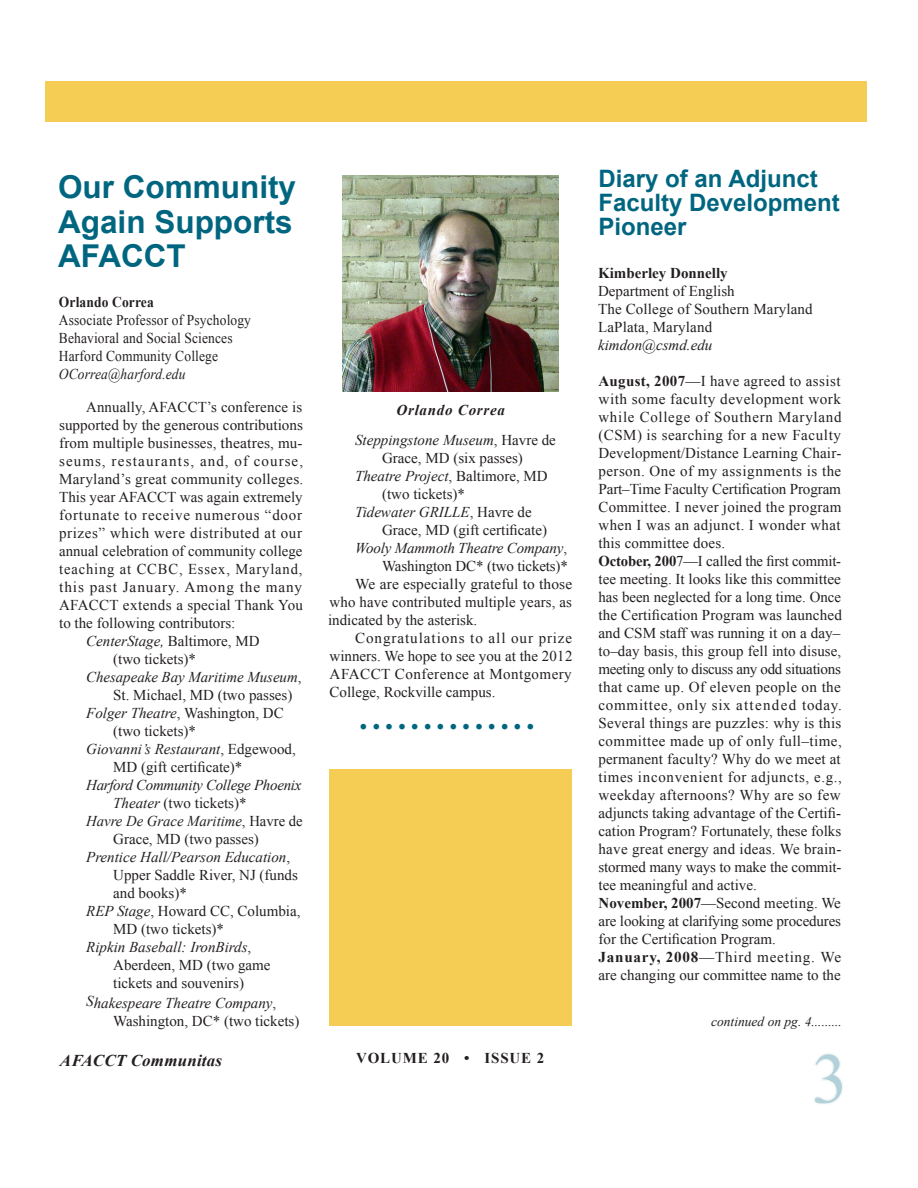
<style>
.page{position:relative;width:918px;height:1188px;background:#fff}
.page>*{position:absolute;margin:0;border:0;box-sizing:border-box;transform-origin:0 0}
.t1{font:72px "Times New Roman";color:#b3d1d9}
.t2{font:700 31.5px/34.5px "Arial";color:#006680}
.t3{font:700 24px "Arial";color:#006680}
.t4{font:22.5px "Times New Roman";color:#006680}
.t5{font:italic 700 16.5px "Times New Roman";letter-spacing:.01em;color:#231f20}
.t6{font:15px/18px "Times New Roman";letter-spacing:.01em;color:#231f20}
.t7{font:15px "Times New Roman";letter-spacing:.03em;color:#231f20}
.t8{font:15px "Times New Roman";letter-spacing:-.01em;color:#231f20}
.t9{font:15px "Times New Roman";letter-spacing:.05em;color:#231f20}
.t10{font:italic 15px/18px "Times New Roman";color:#231f20}
.t11{font:15px "Times New Roman";letter-spacing:.01em;color:#231f20;scale:.9 1}
.t12{font:15px "Times New Roman";letter-spacing:.04em;color:#231f20}
.t13{font:15px "Times New Roman";letter-spacing:.06em;color:#231f20}
.t14{font:italic 15px/18px "Times New Roman";letter-spacing:-.02em;color:#231f20}
.t15{font:15px "Times New Roman";letter-spacing:-.02em;color:#231f20}
.t16{font:15px "Times New Roman";letter-spacing:.07em;color:#231f20}
.t17{font:italic 15px "Times New Roman";color:#231f20;scale:.9 1}
.t18{font:700 15px "Times New Roman";letter-spacing:.01em;color:#231f20}
.t19{font:700 15px "Times New Roman";letter-spacing:.06em;color:#231f20}
.t20{font:700 15px "Times New Roman";letter-spacing:.01em;color:#231f20;scale:.9 1}
.t21{font:italic 700 15px "Times New Roman";letter-spacing:.05em;color:#231f20}
.t22{font:italic 13.5px "Times New Roman";color:#231f20}
.Pa2{font:12px "Times New Roman";color:#231f20}
.s1{font-style:normal}
.s2{font-style:italic}
.s3{font-weight:700}
</style>
<div class="page">
<img style="left:343px;top:176px;width:215px;height:216px">
<div style="left:329px;top:770px;width:243px;height:256px;background:#f5cd55"></div>
<svg style="left:814px;top:1053px;width:29px;height:49px"></svg>
<div style="left:45px;top:81px;width:822px;height:41px;background:#f5cd55"></div>
<p class="t2" style="left:58px;top:171px;width:240px">Our Community<br>Again Supports</p>
<p class="t2" style="left:58px;top:240px;width:129px">AFACCT</p>
<p class="t20" style="left:59px;top:292px;width:107px">Orlando Correa</p>
<p class="t11" style="left:59px;top:310px;width:215px">Associate Professor of Psychology</p>
<p class="t11" style="left:59px;top:328px;width:195px">Behavioral and Social Sciences</p>
<p class="t11" style="left:59px;top:346px;width:178px">Harford Community College</p>
<p class="t17" style="left:59px;top:364px;width:142px">OCorrea@harford.edu</p>
<p class="t6" style="left:86px;top:398px;width:218px">Annually, AFACCT’s conference is</p>
<p class="t6" style="left:59px;top:416px;width:245px">supported by the generous contributions</p>
<p class="t6" style="left:59px;top:434px;width:245px">from multiple businesses, theatres, mu-</p>
<p class="t16" style="left:59px;top:451px;width:245px">seums, restaurants, and, of course,</p>
<p class="t6" style="left:59px;top:470px;width:246px">Maryland’s great community colleges.</p>
<p class="t6" style="left:59px;top:488px;width:245px">This year AFACCT was again extremely</p>
<p class="t9" style="left:59px;top:505px;width:244px">fortunate to receive numerous “door</p>
<p class="t12" style="left:59px;top:523px;width:244px">prizes” which were distributed at our</p>
<p class="t6" style="left:59px;top:542px;width:245px">annual celebration of community college teaching at CCBC, Essex, Maryland,</p>
<p class="t13" style="left:59px;top:577px;width:245px">this past January. Among the many</p>
<p class="t6" style="left:59px;top:596px;width:245px">AFACCT extends a special Thank You</p>
<p class="t6" style="left:59px;top:614px;width:178px">to the following contributors:</p>
<p class="t10" style="left:86px;top:632px;width:175px">CenterStage, <span class="s1">Baltimore, MD</span></p>
<p class="t6" style="left:113px;top:650px;width:84px">(two tickets)*</p>
<p class="t10" style="left:113px;top:668px;width:190px;text-indent:-27px">Chesapeake Bay Maritime Museum<span class="s1">,<br>St. Michael, MD (two passes)</span></p>
<p class="t6" style="left:86px;top:704px;width:199px"><span class="s2">Folger Theatre</span>, Washington, DC</p>
<p class="t6" style="left:113px;top:722px;width:84px">(two tickets)*</p>
<p class="t6" style="left:113px;top:740px;width:184px;text-indent:-27px"><span class="s2">Giovanni’s Restaurant</span>, Edgewood,<br>MD (gift certificate)*</p>
<p class="t14" style="left:113px;top:776px;width:190px;text-indent:-27px">Harford Community College Phoenix<br>Theater <span class="s1">(two tickets)*</span></p>
<p class="t6" style="left:113px;top:812px;width:191px;text-indent:-27px"><span class="s2">Havre De Grace Maritime</span>, Havre de<br>Grace, MD (two passes)</p>
<p class="t6" style="left:113px;top:848px;width:186px;text-indent:-27px"><span class="s2">Prentice Hall/Pearson Education</span>,<br>Upper Saddle River, NJ (funds and books)*</p>
<p class="t6" style="left:113px;top:902px;width:189px;text-indent:-27px"><span class="s2">REP Stage</span>, Howard CC, Columbia,<br>MD (two tickets)*</p>
<p class="t6" style="left:113px;top:938px;width:159px;text-indent:-27px"><span class="s2">Ripkin Baseball: IronBirds</span>,<br>Aberdeen, MD (two game tickets and souvenirs)</p>
<p class="t6" style="left:113px;top:994px;width:188px;text-indent:-27px"><span class="s2">Shakespeare Theatre Company</span>,<br>Washington, DC* (two tickets)</p>
<p class="Pa2" style="left:454px;top:379px;width:7px">–</p>
<p class="t21" style="left:397px;top:400px;width:110px">Orlando Correa</p>
<p class="t6" style="left:355px;top:431px;width:202px;text-align:center"><span class="s2">Steppingstone Museum</span>, Havre de<br>Grace, MD (six passes)</p>
<p class="t6" style="left:382px;top:467px;width:167px;text-indent:-27px"><span class="s2">Theatre Project</span>, Baltimore, MD (two tickets)*</p>
<p class="t6" style="left:382px;top:503px;width:166px;text-indent:-27px"><span class="s2">Tidewater GRILLE</span>, Havre de<br>Grace, MD (gift certificate)</p>
<p class="t10" style="left:355px;top:539px;width:214px">Wooly Mammoth Theatre Company<span class="s1">,</span></p>
<p class="t8" style="left:382px;top:556px;width:187px">Washington DC* (two tickets)*</p>
<p class="t6" style="left:355px;top:575px;width:219px">We are especially grateful to those</p>
<p class="t6" style="left:328px;top:593px;width:245px">who have contributed multiple years, as indicated by the asterisk.</p>
<p class="t13" style="left:355px;top:628px;width:218px">Congratulations to all our prize</p>
<p class="t6" style="left:330px;top:647px;width:244px">winners. We hope to see you at the 2012</p>
<p class="t7" style="left:330px;top:664px;width:244px">AFACCT Conference at Montgomery</p>
<p class="t6" style="left:330px;top:683px;width:167px">College, Rockville campus.</p>
<p class="t4" style="left:360px;top:711px;width:176px">••••••••••••••</p>
<p class="t5" style="left:60px;top:1049px;width:164px">AFACCT Communitas</p>
<p class="t19" style="left:356px;top:1048px;width:190px">VOLUME 20 • ISSUE 2</p>
<p class="t3" style="left:599px;top:162px;width:221px">Diary of an Adjunct</p>
<p class="t3" style="left:599px;top:186px;width:243px">Faculty Development</p>
<p class="t3" style="left:599px;top:210px;width:90px">Pioneer</p>
<p class="t18" style="left:598px;top:262px;width:131px">Kimberley Donnelly</p>
<p class="t6" style="left:598px;top:281px;width:138px">Department of English</p>
<p class="t6" style="left:598px;top:299px;width:216px">The College of Southern Maryland</p>
<p class="t6" style="left:598px;top:317px;width:116px">LaPlata, Maryland</p>
<p class="t10" style="left:598px;top:335px;width:116px">kimdon@csmd.edu</p>
<p class="t6" style="left:599px;top:372px;width:244px"><span class="s3">August, 2007</span>—I have agreed to assist</p>
<p class="t7" style="left:599px;top:389px;width:244px">with some faculty development work</p>
<p class="t9" style="left:599px;top:407px;width:245px">while College of Southern Maryland</p>
<p class="t7" style="left:599px;top:425px;width:244px">(CSM) is searching for a new Faculty</p>
<p class="t6" style="left:599px;top:444px;width:245px">Development/Distance Learning Chair-</p>
<p class="t7" style="left:599px;top:461px;width:244px">person. One of my assignments is the</p>
<p class="t8" style="left:599px;top:479px;width:244px">Part–Time Faculty Certification Program</p>
<p class="t6" style="left:599px;top:498px;width:244px">Committee. I never joined the program</p>
<p class="t7" style="left:599px;top:515px;width:244px">when I was an adjunct. I wonder what</p>
<p class="t6" style="left:599px;top:534px;width:128px">this committee does.</p>
<p class="t8" style="left:599px;top:551px;width:244px"><span class="s3">October, 200</span>7—I called the first commit-</p>
<p class="t6" style="left:599px;top:570px;width:244px">tee meeting. It looks like this committee</p>
<p class="t6" style="left:599px;top:588px;width:244px">has been neglected for a long time. Once</p>
<p class="t6" style="left:599px;top:606px;width:245px">the Certification Program was launched</p>
<p class="t6" style="left:599px;top:624px;width:243px">and CSM staff was running it on a day–</p>
<p class="t6" style="left:599px;top:642px;width:244px">to–day basis, this group fell into disuse,</p>
<p class="t15" style="left:599px;top:659px;width:244px">meeting only to discuss any odd situations</p>
<p class="t6" style="left:599px;top:678px;width:244px">that came up. Of eleven people on the</p>
<p class="t9" style="left:599px;top:695px;width:245px">committee, only six attended today.</p>
<p class="t6" style="left:599px;top:714px;width:244px">Several things are puzzles: why is this</p>
<p class="t7" style="left:599px;top:731px;width:245px">committee made up of only full–time,</p>
<p class="t6" style="left:599px;top:750px;width:244px">permanent faculty? Why do we meet at</p>
<p class="t12" style="left:599px;top:767px;width:245px">times inconvenient for adjuncts, e.g.,</p>
<p class="t7" style="left:599px;top:785px;width:244px">weekday afternoons? Why are so few</p>
<p class="t6" style="left:599px;top:804px;width:244px">adjuncts taking advantage of the Certifi-</p>
<p class="t6" style="left:599px;top:822px;width:244px">cation Program? Fortunately, these folks</p>
<p class="t6" style="left:599px;top:840px;width:244px">have great energy and ideas. We brain-</p>
<p class="t8" style="left:599px;top:857px;width:244px">stormed many ways to make the commit-</p>
<p class="t6" style="left:599px;top:876px;width:160px">tee meaningful and active.</p>
<p class="t6" style="left:599px;top:894px;width:244px"><span class="s3">November, 2007</span>—Second meeting. We</p>
<p class="t8" style="left:599px;top:911px;width:244px">are looking at clarifying some procedures</p>
<p class="t6" style="left:599px;top:930px;width:179px">for the Certification Program.</p>
<p class="t9" style="left:599px;top:947px;width:244px"><span class="s3">January, 2008</span>—Third meeting. We</p>
<p class="t6" style="left:599px;top:966px;width:244px">are changing our committee name to the</p>
<p class="t22" style="left:711px;top:1012px;width:132px">continued on pg. 4.........</p>
<p class="t1" style="left:812px;top:1030px;width:37px">3</p>
</div>
